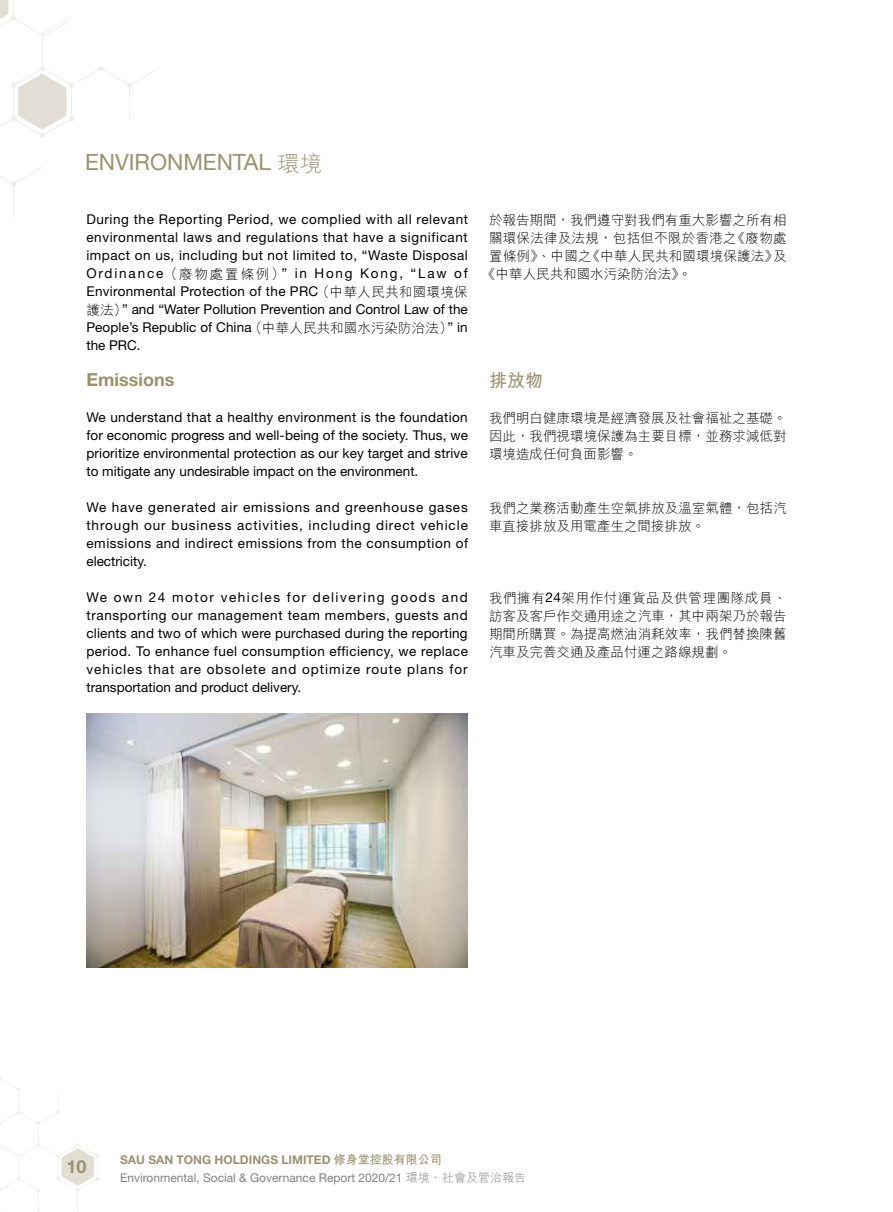
<style>
.page{position:relative;width:893px;height:1212px;background:#fff}
.page>*{position:absolute;margin:0;border:0;box-sizing:border-box;transform-origin:0 0}
.t1{font:22.5px "Helvetica Neue LT Std";color:#9d9170}
.t2{font:700 18px "Helvetica Neue LT Std";color:#9d9170}
.t3{font:700 18px "M Hei HK";color:#9d9170}
.t4{font:13.5px/18px "Helvetica Neue LT Std";color:#000;text-align:justify}
.t5{font:300 13.5px/18px "M Hei HK";color:#000;text-align:justify}
.t6{font:300 13.5px "M Hei HK";letter-spacing:.02em;color:#000}
.t7{font:12px/18px "Helvetica Neue LT Std";color:#808284}
.s1{font-family:"M Hei HK";font-weight:300}
.s2{font-family:"Helvetica Neue LT Std";font-weight:400}
.s3{font-weight:700;color:#9d9170}
.s4{font-family:"M Hei HK";font-weight:700;color:#9d9170}
</style>
<div class="page">
<svg style="left:0;top:1077px;width:99px;height:135px"></svg>
<svg style="left:0;top:0;width:158px;height:217px"></svg>
<img style="left:86px;top:713px;width:382px;height:254px">
<h1 class="t1" style="left:85px;top:149px;width:239px">ENVIRONMENTAL <span class="s1">環境</span></h1>
<p class="t4" style="left:86px;top:210px;width:383px">During the Reporting Period, we complied with all relevant environmental laws and regulations that have a significant impact on us, including but not limited to, “Waste Disposal Ordinance <span class="s1">（廢物處置條例）</span>” in Hong Kong, “Law of Environmental Protection of the PRC <span class="s1">（中華人民共和國環境保護法）</span>” and “Water Pollution Prevention and Control Law of the People’s Republic of China <span class="s1">（中華人民共和國水污染防治法）</span>” in the PRC.</p>
<h2 class="t2" style="left:86px;top:368px;width:89px">Emissions</h2>
<p class="t4" style="left:86px;top:408px;width:383px">We understand that a healthy environment is the foundation for economic progress and well-being of the society. Thus, we prioritize environmental protection as our key target and strive to mitigate any undesirable impact on the environment.</p>
<p class="t4" style="left:86px;top:498px;width:383px">We have generated air emissions and greenhouse gases through our business activities, including direct vehicle emissions and indirect emissions from the consumption of electricity.</p>
<p class="t4" style="left:86px;top:588px;width:383px">We own 24 motor vehicles for delivering goods and transporting our management team members, guests and clients and two of which were purchased during the reporting period. To enhance fuel consumption efficiency, we replace vehicles that are obsolete and optimize route plans for transportation and product delivery.</p>
<p class="t5" style="left:489px;top:210px;width:299px">於報告期間，我們遵守對我們有重大影響之所有相</p>
<p class="t6" style="left:489px;top:228px;width:299px">關環保法律及法規，包括但不限於香港之《廢物處</p>
<p class="t5" style="left:489px;top:246px;width:299px">置條例》、中國之《中華人民共和國環境保護法》及</p>
<p class="t5" style="left:482px;top:264px;width:211px">《中華人民共和國水污染防治法》。</p>
<h2 class="t3" style="left:489px;top:367px;width:55px">排放物</h2>
<p class="t5" style="left:489px;top:408px;width:299px">我們明白健康環境是經濟發展及社會福祉之基礎。因此，我們視環境保護為主要目標，並務求減低對環境造成任何負面影響。</p>
<p class="t5" style="left:489px;top:498px;width:299px">我們之業務活動產生空氣排放及溫室氣體，包括汽車直接排放及用電產生之間接排放。</p>
<p class="t5" style="left:489px;top:588px;width:299px">我們擁有<span class="s2">24</span>架用作付運貨品及供管理團隊成員、訪客及客戶作交通用途之汽車，其中兩架乃於報告期間所購買。為提高燃油消耗效率，我們替換陳舊汽車及完善交通及產品付運之路線規劃。</p>
<h2 class="t2" style="left:67px;top:1156px;width:22px">10</h2>
<p class="t7" style="left:120px;top:1150px;width:407px"><span class="s3">SAU SAN TONG HOLDINGS LIMITED</span> <span class="s4">修身堂控股有限公司<br></span>Environmental, Social &amp; Governance Report 2020/21 <span class="s1">環境、社會及管治報告</span></p>
</div>
